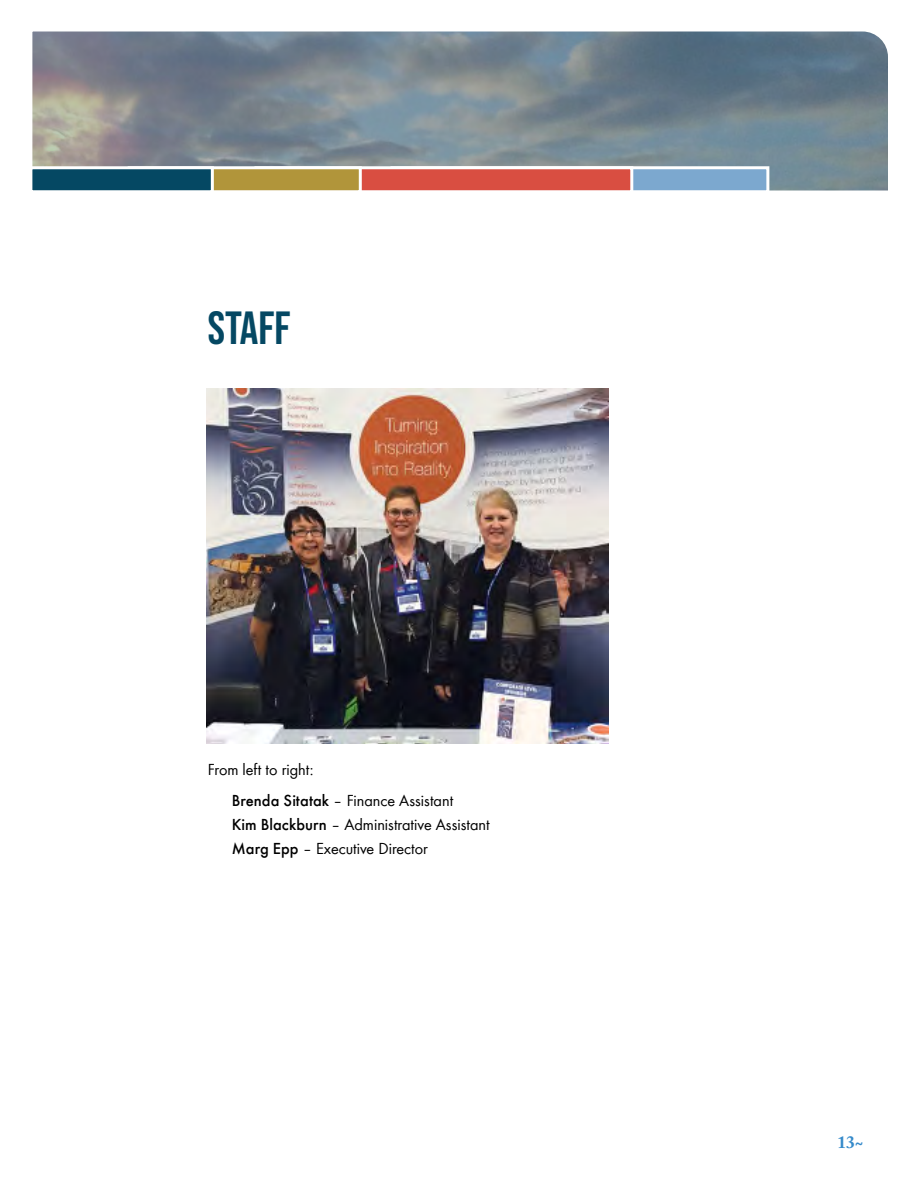
<style>
.page{position:relative;width:918px;height:1188px;background:#fff}
.page>*{position:absolute;margin:0;border:0;box-sizing:border-box;transform-origin:0 0}
.t1{font:700 46.5px "Bebas Neue Pro";color:#054863}
.t2{font:700 17.25px "Adobe Caslon Pro";color:#358aca}
.t3{font:16.5px/30.8px "Futura Boo";color:#000}
.s1{font-family:"Futura";font-weight:500}
</style>
<div class="page">
<img style="left:207px;top:389px;width:402px;height:354px">
<svg style="left:32px;top:31px;width:856px;height:160px;background:#77858f"></svg>
<div style="left:391px;top:166px;width:378px;height:27px;background:#7ca8cf;border:3px solid #fff"></div>
<div style="left:254px;top:166px;width:379px;height:27px;background:#d94e41;border:3px solid #fff"></div>
<div style="left:128px;top:166px;width:234px;height:27px;background:#b1953a;border:3px solid #fff"></div>
<div style="left:29px;top:166px;width:185px;height:27px;background:#054863;border:3px solid #fff"></div>
<h1 class="t1" style="left:208px;top:301px;width:84px">STAFF</h1>
<p class="t3" style="left:232px;top:753px;width:223px;text-indent:-24px">From left to right:<br><span class="s1">Brenda Sitatak</span> – Finance Assistant</p>
<p class="t3" style="left:232px;top:811px;width:259px;line-height:24px"><span class="s1">Kim Blackburn</span> – Administrative Assistant<br><span class="s1">Marg Epp</span> – Executive Director</p>
<p class="t2" style="left:838px;top:1132px;width:27px">13~</p>
</div>
